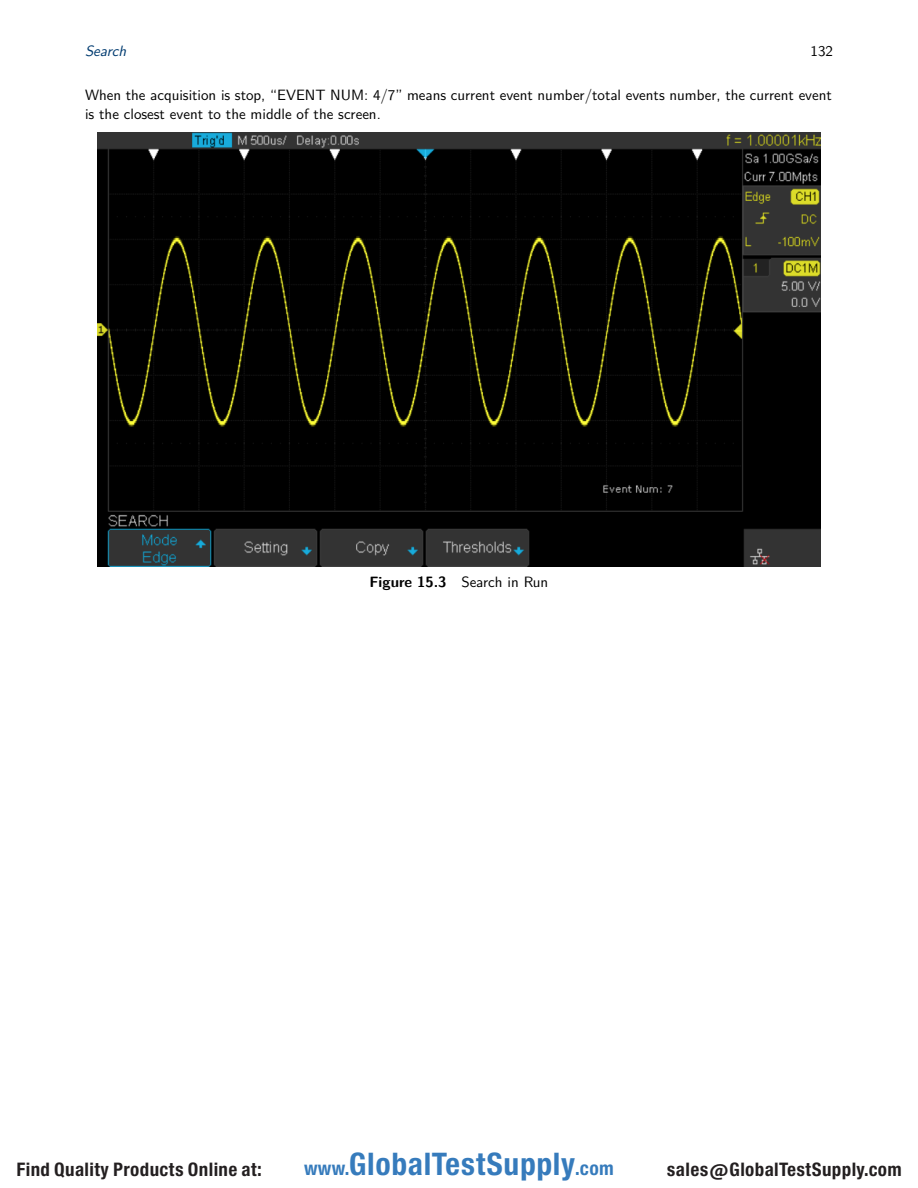
<style>
.page{position:relative;width:918px;height:1188px;background:#fff}
.page>*{position:absolute;margin:0;border:0;box-sizing:border-box;transform-origin:0 0}
.t1{font:29.7px "Europa Gro Nr 2 SBOP Bol Con";letter-spacing:.02em;color:#367bbc}
.t2{font:17.85px "Europa Gro Nr 2 SBOP Bol Con";letter-spacing:.02em;color:#231f20}
.t3{font:15px/18.6px "LM Sans 10";color:#000}
.t4{font:italic 15px "LM Sans 10";color:#003b70}
.s1{font-weight:700}
.s2{font-size:18.3px}
</style>
<div class="page">
<img style="left:98px;top:133px;width:722px;height:433px">
<p class="t4" style="left:85px;top:39px;width:43px">Search</p>
<p class="t3" style="left:811px;top:40px;width:24px">132</p>
<p class="t3" style="left:85px;top:84px;width:748px">When the acquisition is stop, “EVENT NUM: 4/7” means current event number/total events number, the current event is the closest event to the middle of the screen.</p>
<p class="t3" style="left:370px;top:571px;width:180px"><span class="s1">Figure 15.3</span> Search in Run</p>
<p class="t2" style="left:16px;top:1159px;width:247px">Find Quality Products Online at:</p>
<h1 class="t1" style="left:304px;top:1147px;width:311px"><span class="s2">www.</span>GlobalTestSupply<span class="s2">.com</span></h1>
<p class="t2" style="left:667px;top:1159px;width:236px">sales@GlobalTestSupply.com</p>
</div>
